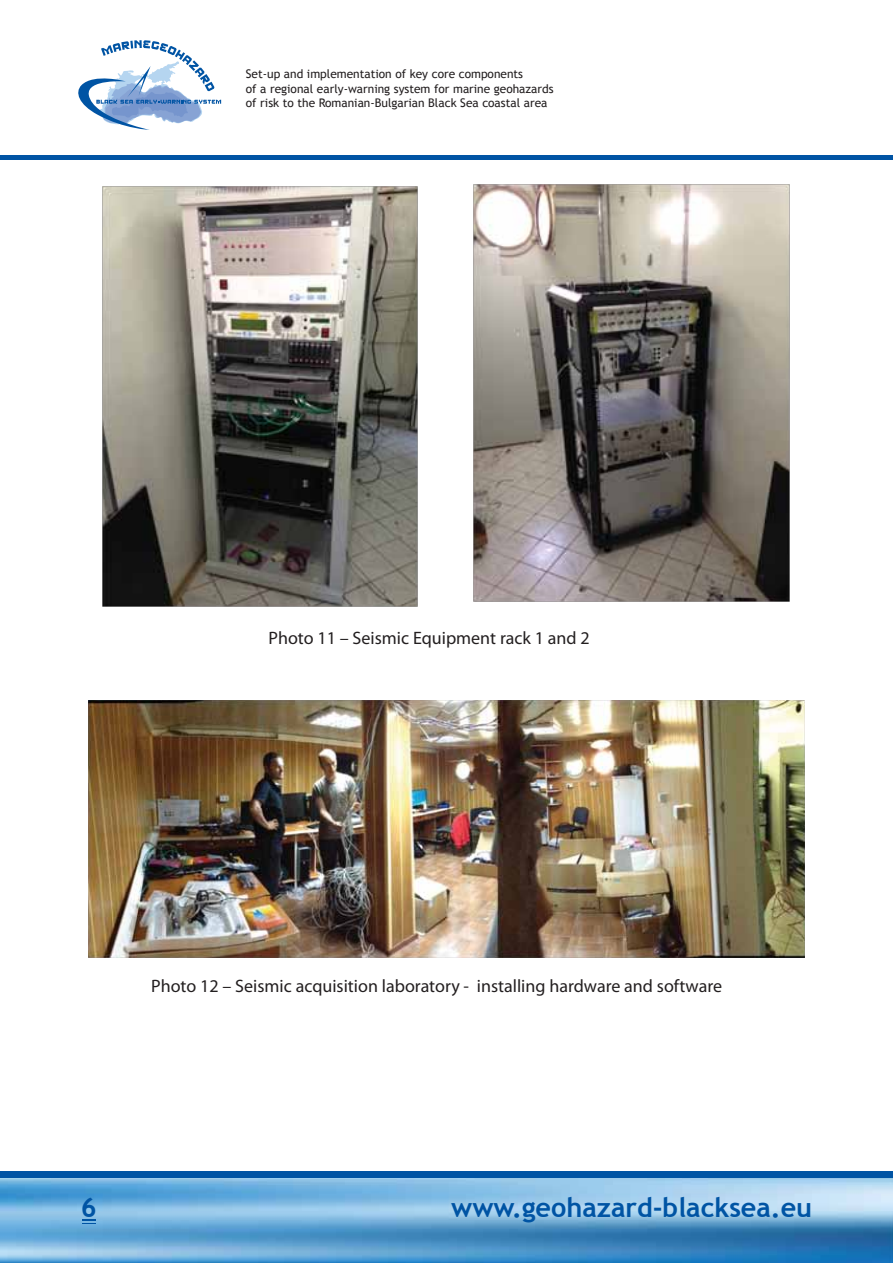
<style>
.page{position:relative;width:893px;height:1263px;background:#fff}
.page>*{position:absolute;margin:0;border:0;box-sizing:border-box;transform-origin:0 0}
.t1{font:700 27px "Trebuchet MS";color:#0054a4}
.t2{font:18px "Myriad Pro";color:#231f20}
.t3{font:11.85px/14.2px "Trebuchet MS";color:#231f20}
</style>
<div class="page">
<img style="left:0;top:1178px;width:893px;height:85px">
<div style="left:446px;top:1171px;width:447px;height:7px;background:#0054a4"></div>
<div style="left:0;top:1171px;width:446px;height:7px;background:#0054a4"></div>
<svg style="left:83px;top:1219px;width:13px;height:5px"></svg>
<svg style="left:78px;top:40px;width:143px;height:90px"></svg>
<div style="left:446px;top:155px;width:447px;height:5px;background:#0054a4"></div>
<div style="left:0;top:155px;width:446px;height:5px;background:#0054a4"></div>
<img style="left:473px;top:184px;width:317px;height:418px">
<img style="left:102px;top:186px;width:316px;height:421px">
<img style="left:88px;top:700px;width:717px;height:258px">
<p class="t3" style="left:246px;top:67px;width:309px">Set-up and implementation of key core components<br>of a regional early-warning system for marine geohazards of risk to the Romanian-Bulgarian Black Sea coastal area</p>
<h2 class="t2" style="left:269px;top:627px;width:323px">Photo 11 – Seismic Equipment rack 1 and 2</h2>
<h2 class="t2" style="left:151px;top:974px;width:572px">Photo 12 – Seismic acquisition laboratory - installing hardware and software</h2>
<h1 class="t1" style="left:81px;top:1191px;width:17px">6</h1>
<h1 class="t1" style="left:451px;top:1191px;width:362px">www.geohazard-blacksea.eu</h1>
</div>
